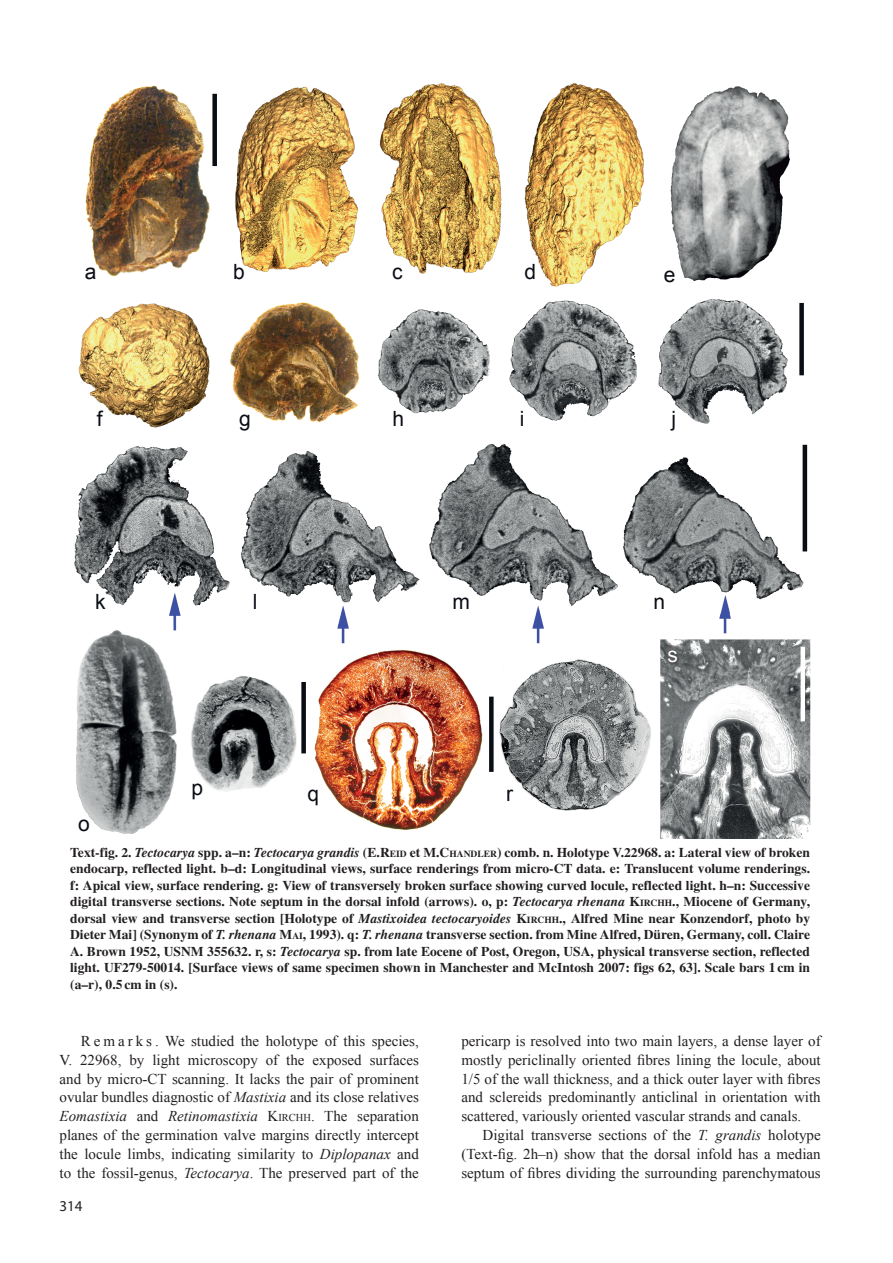
<style>
.page{position:relative;width:893px;height:1263px;background:#fff}
.page>*{position:absolute;margin:0;border:0;box-sizing:border-box;transform-origin:0 0}
.t1{font:21px "Arial";color:#0a0d14}
.t2{font:21px "Arial";color:#fff}
.t3{font:15px/18.9px "Times New Roman";color:#231f20;text-align:justify}
.t4{font:15px "Myriad Pro";color:#231f20}
.t5{font:700 13.5px/16.5px "Toronto";letter-spacing:.005em;color:#231f20;text-align:justify}
.s1{font-style:italic}
.s2{font-style:inherit}
.s3{font-size:9.45px}
.s4{font-size:10.5px}
</style>
<div class="page">
<img style="left:74px;top:83px;width:736px;height:756px">
<div style="left:800px;top:647px;width:5px;height:74px;background:#fff"></div>
<div style="left:212px;top:94px;width:5px;height:72px;background:#0a0d14"></div>
<div style="left:799px;top:303px;width:5px;height:72px;background:#0a0d14"></div>
<hr style="left:803px;top:445px;width:4px;height:106px;background:#0a0d14">
<div style="left:301px;top:682px;width:5px;height:71px;background:#0a0d14"></div>
<div style="left:489px;top:697px;width:5px;height:75px;background:#0a0d14"></div>
<img style="left:663px;top:640px;width:19px;height:33px">
<h1 class="t1" style="left:85px;top:258px;width:13px">a</h1>
<h1 class="t1" style="left:233px;top:258px;width:13px">b</h1>
<h1 class="t1" style="left:392px;top:258px;width:12px">c</h1>
<h1 class="t1" style="left:524px;top:258px;width:13px">d</h1>
<h1 class="t1" style="left:664px;top:261px;width:13px">e</h1>
<h1 class="t1" style="left:97px;top:405px;width:7px">f</h1>
<h1 class="t1" style="left:239px;top:405px;width:13px">g</h1>
<h1 class="t1" style="left:392px;top:405px;width:13px">h</h1>
<h1 class="t1" style="left:520px;top:405px;width:6px">i</h1>
<h1 class="t1" style="left:671px;top:405px;width:6px">j</h1>
<h1 class="t1" style="left:95px;top:588px;width:12px">k</h1>
<h1 class="t1" style="left:253px;top:588px;width:6px">l</h1>
<h1 class="t1" style="left:452px;top:588px;width:19px">m</h1>
<h1 class="t1" style="left:653px;top:588px;width:13px">n</h1>
<h1 class="t1" style="left:78px;top:810px;width:13px">o</h1>
<h1 class="t1" style="left:191px;top:774px;width:13px">p</h1>
<h1 class="t1" style="left:307px;top:779px;width:13px">q</h1>
<h1 class="t1" style="left:506px;top:779px;width:8px">r</h1>
<h1 class="t2" style="left:668px;top:641px;width:12px">s</h1>
<p class="t5" style="left:70px;top:843px;width:741px">Text-fig. 2. <span class="s1">Tectocarya</span> spp. a–n: <span class="s1">Tectocarya grandis</span> (<span class="s2">E.R</span><span class="s3">EID</span> et <span class="s2">M.C</span><span class="s3">HANDLER</span>) comb. n. Holotype V.22968. a: Lateral view of broken endocarp, reflected light. b–d: Longitudinal views, surface renderings from micro-CT data. e: Translucent volume renderings. f: Apical view, surface rendering. g: View of transversely broken surface showing curved locule, reflected light. h–n: Successive digital transverse sections. Note septum in the dorsal infold (arrows). o, p: <span class="s1">Tectocarya rhenana</span> <span class="s2">K</span><span class="s3">IRCHH</span><span class="s2">.</span>, Miocene of Germany, dorsal view and transverse section [Holotype of <span class="s1">Mastixoidea tectocaryoides</span> <span class="s2">K</span><span class="s3">IRCHH</span><span class="s2">.</span>, Alfred Mine near Konzendorf, photo by Dieter Mai] (Synonym of <span class="s1">T. rhenana</span> <span class="s2">M</span><span class="s3">AI</span>, 1993). q: <span class="s1">T. rhenana</span> transverse section. from Mine Alfred, Düren, Germany, coll. Claire A. Brown 1952, USNM 355632. r, s: <span class="s1">Tectocarya</span> sp. from late Eocene of Post, Oregon, USA, physical transverse section, reflected light. UF279-50014. [Surface views of same specimen shown in Manchester and McIntosh 2007: figs 62, 63]. Scale bars 1 cm in (a–r), 0.5 cm in (s).</p>
<p class="t3" style="left:60px;top:1031px;width:361px;text-indent:21px">R e m a r k s . We studied the holotype of this species, V. 22968, by light microscopy of the exposed surfaces and by micro-CT scanning. It lacks the pair of prominent ovular bundles diagnostic of <span class="s1">Mastixia</span> and its close relatives <span class="s1">Eomastixia</span> and <span class="s1">Retinomastixia</span> <span class="s2">K</span><span class="s4">irchh</span></p>
<p class="t3" style="left:60px;top:1106px;width:361px;text-indent:252px">. The separation planes of the germination valve margins directly intercept the locule limbs, indicating similarity to <span class="s1">Diplopanax</span> and to the fossil-genus, <span class="s1">Tectocarya</span>. The preserved part of the</p>
<p class="t4" style="left:60px;top:1197px;width:25px">314</p>
<p class="t3" style="left:461px;top:1031px;width:361px">pericarp is resolved into two main layers, a dense layer of mostly periclinally oriented fibres lining the locule, about 1/5 of the wall thickness, and a thick outer layer with fibres and sclereids predominantly anticlinal in orientation with scattered, variously oriented vascular strands and canals.</p>
<p class="t3" style="left:461px;top:1125px;width:361px;text-indent:21px">Digital transverse sections of the <span class="s1">T. grandis</span> holotype (Text-fig. 2h–n) show that the dorsal infold has a median septum of fibres dividing the surrounding parenchymatous</p>
</div>
